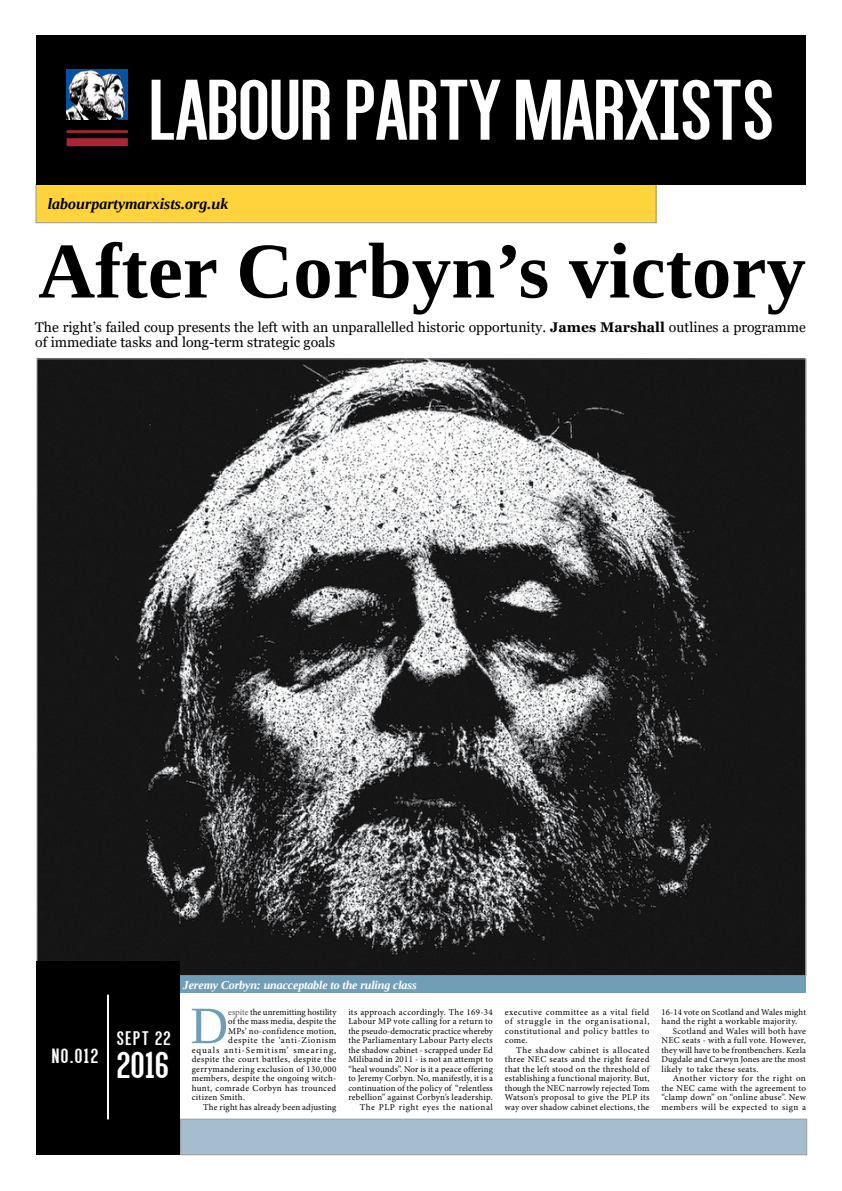
<style>
.page{position:relative;width:842px;height:1191px;background:#fff}
.page>*{position:absolute;margin:0;border:0;box-sizing:border-box;transform-origin:0 0}
.t1{font:91px "Alegre Sans";color:#fff}
.t2{font:700 79px "Liberation Serif";color:#000}
.t3{font:52.5px "Liberation Serif";color:#709eb7}
.t4{font:40px "Alegre Sans";color:#fff}
.t5{font:22px "Alegre Sans";color:#fff}
.t6{font:21px "Alegre Sans";letter-spacing:.07em;color:#fff}
.t7{font:italic 700 16px "Liberation Serif";color:#000}
.t8{font:14px/15px "Georgia";color:#000}
.t9{font:italic 700 12px "Liberation Serif";letter-spacing:-.01em;color:#fff}
.t10{font:9px/9.5px "Minion Pro";letter-spacing:.025em;color:#000;text-align:justify}
.t11{font:9px "Minion Pro";letter-spacing:.05em;color:#000}
.t12{font:9px "Minion Pro";letter-spacing:.005em;color:#000}
.t13{font:9px "Minion Pro";letter-spacing:.095em;color:#000}
.t14{font:9px "Minion Pro";letter-spacing:.07em;color:#000}
.s1{font-weight:700}
.s2{color:#58595b}
</style>
<div class="page">
<div style="left:180px;top:1118px;width:627px;height:37px;background:#a5becf;border:1px solid #97999c"></div>
<div style="left:36px;top:184px;width:620px;height:39px;background:#ffd33c"></div>
<div style="left:36px;top:183px;width:620px;height:40px;border:1px solid #97999c"></div>
<div style="left:36px;top:35px;width:770px;height:149px;background:#000"></div>
<hr style="left:67px;top:130px;width:61px;height:3px;background:#aa2537">
<div style="left:67px;top:138px;width:61px;height:8px;background:#aa2537"></div>
<img style="left:67px;top:69px;width:60px;height:51px">
<div style="left:180px;top:976px;width:625px;height:17px;background:#709eb7"></div>
<img style="left:38px;top:360px;width:766px;height:614px">
<div style="left:36px;top:961px;width:144px;height:194px;background:#000"></div>
<hr style="left:107px;top:994px;width:2px;height:125px;background:#fff">
<h1 class="t1" style="left:149px;top:55px;width:626px">LABOUR PARTY MARXISTS</h1>
<h3 class="t7" style="left:48px;top:193px;width:182px">labourpartymarxists.org.uk</h3>
<h2 class="t2" style="left:38px;top:218px;width:769px">After Corbyn’s victory</h2>
<h3 class="t8" style="left:35px;top:320px;width:772px">The right’s failed coup presents the left with an unparallelled historic opportunity. <span class="s1">James Marshall</span> outlines a programme of immediate tasks and long-term strategic goals</h3>
<h3 class="t5" style="left:52px;top:1042px;width:48px">NO.012</h3>
<h3 class="t6" style="left:117px;top:1025px;width:55px">SEPT 22</h3>
<h3 class="t4" style="left:117px;top:1041px;width:54px">2016</h3>
<h3 class="t9" style="left:183px;top:977px;width:235px">Jeremy Corbyn: unacceptable to the ruling class</h3>
<h3 class="t3" style="left:190px;top:991px;width:39px">D</h3>
<p class="t12" style="left:228px;top:1005px;width:110px"><span class="s2">espite</span> the unremitting hostility</p>
<p class="t10" style="left:228px;top:1016px;width:110px">of the mass media, despite the</p>
<p class="t10" style="left:228px;top:1026px;width:110px">MPs’ no-confidence motion,</p>
<p class="t14" style="left:228px;top:1034px;width:110px">despite the ‘anti-Zionism</p>
<p class="t13" style="left:192px;top:1043px;width:146px">equals anti-Semitism’ smearing,</p>
<p class="t10" style="left:192px;top:1054px;width:146px">despite the court battles, despite the</p>
<p class="t10" style="left:192px;top:1064px;width:146px">gerrymandering exclusion of 130,000</p>
<p class="t10" style="left:192px;top:1073px;width:146px">members, despite the ongoing witch-</p>
<p class="t10" style="left:192px;top:1083px;width:146px">hunt, comrade Corbyn has trounced</p>
<p class="t10" style="left:192px;top:1092px;width:55px">citizen Smith.</p>
<p class="t10" style="left:203px;top:1102px;width:135px">The right has already been adjusting</p>
<p class="t10" style="left:348px;top:1007px;width:146px;text-align:right">its approach accordingly. The 169-34<br>Labour MP vote calling for a return to the pseudo-democratic practice whereby the Parliamentary Labour Party elects the shadow cabinet - scrapped under Ed Miliband in 2011 - is not an attempt to “heal wounds”. Nor is it a peace offering to Jeremy Corbyn. No, manifestly, it is a continuation of the policy of “relentless rebellion” against Corbyn’s leadership.<br>The PLP right eyes the national</p>
<p class="t10" style="left:505px;top:1007px;width:146px">executive committee as a vital field of struggle in the organisational, constitutional and policy battles to come.</p>
<p class="t10" style="left:505px;top:1045px;width:146px;text-indent:11px">The shadow cabinet is allocated three NEC seats and the right feared that the left stood on the threshold of establishing a functional majority. But, though the NEC narrowly rejected Tom Watson’s proposal to give the PLP its way over shadow cabinet elections, the</p>
<p class="t10" style="left:661px;top:1007px;width:146px">16-14 vote on Scotland and Wales might</p>
<p class="t10" style="left:661px;top:1016px;width:137px">hand the right a workable majority.</p>
<p class="t10" style="left:673px;top:1026px;width:135px">Scotland and Wales will both have</p>
<p class="t10" style="left:661px;top:1035px;width:146px">NEC seats - with a full vote. However,</p>
<p class="t10" style="left:661px;top:1045px;width:146px">they will have to be frontbenchers. Kezla</p>
<p class="t10" style="left:661px;top:1054px;width:146px">Dugdale and Carwyn Jones are the most</p>
<p class="t10" style="left:661px;top:1064px;width:98px">likely to take these seats.</p>
<p class="t11" style="left:673px;top:1072px;width:135px">Another victory for the right on</p>
<p class="t10" style="left:661px;top:1083px;width:146px">the NEC came with the agreement to</p>
<p class="t10" style="left:661px;top:1092px;width:146px">“clamp down” on “online abuse”. New</p>
<p class="t11" style="left:661px;top:1100px;width:146px">members will be expected to sign a</p>
</div>
